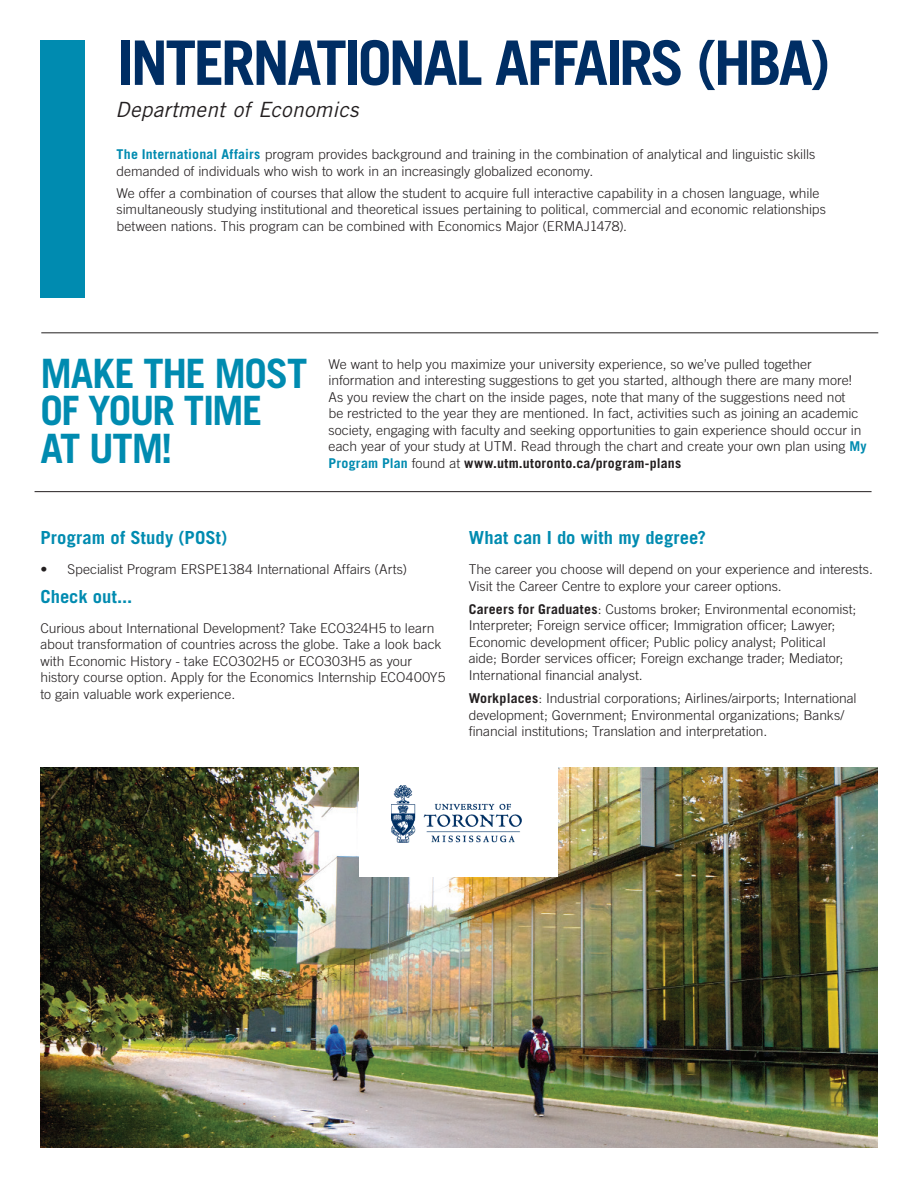
<style>
.page{position:relative;width:918px;height:1188px;background:#fff}
.page>*{position:absolute;margin:0;border:0;box-sizing:border-box;transform-origin:0 0}
.t1{font:700 61.5px "Trade Gothic LT Std";letter-spacing:-.05em;color:#002e64}
.t2{font:700 40.5px/37.5px "Trade Gothic LT Std";letter-spacing:-.035em;color:#008bb0}
.t3{font:italic 21px "Trade Gothic LT Std";letter-spacing:.015em;color:#231f20}
.t4{font:700 18px "Trade Gothic LT Std";letter-spacing:.005em;color:#008bb0}
.t5{font:300 13.5px/16.5px "Trade Gothic LT Std";color:#231f20}
.s1{font-weight:700;color:#008bb0}
.s2{font-weight:700}
</style>
<div class="page">
<img style="left:40px;top:768px;width:838px;height:380px">
<div style="left:40px;top:40px;width:45px;height:258px;background:#008bb0"></div>
<hr style="left:41px;top:333px;width:837px;height:1px;background:#231f20">
<hr style="left:35px;top:491px;width:837px;height:1px;background:#231f20">
<div style="left:360px;top:758px;width:198px;height:119px;background:#fff"></div>
<img style="left:391px;top:785px;width:130px;height:58px">
<h1 class="t1" style="left:117px;top:25px;width:714px">INTERNATIONAL AFFAIRS (HBA)</h1>
<h3 class="t3" style="left:115px;top:97px;width:245px">Department of Economics</h3>
<p class="t5" style="left:117px;top:146px;width:700px"><span class="s1">The International Affairs</span> program provides background and training in the combination of analytical and linguistic skills demanded of individuals who wish to work in an increasingly globalized economy.</p>
<p class="t5" style="left:117px;top:184px;width:711px">We offer a combination of courses that allow the student to acquire full interactive capability in a chosen language, while simultaneously studying institutional and theoretical issues pertaining to political, commercial and economic relationships between nations. This program can be combined with Economics Major (ERMAJ1478).</p>
<h2 class="t2" style="left:40px;top:354px;width:268px">MAKE THE MOST<br>OF YOUR TIME<br>AT UTM!</h2>
<p class="t5" style="left:328px;top:356px;width:540px">We want to help you maximize your university experience, so we’ve pulled together information and interesting suggestions to get you started, although there are many more!<br>As you review the chart on the inside pages, note that many of the suggestions need not<br>be restricted to the year they are mentioned. In fact, activities such as joining an academic society, engaging with faculty and seeking opportunities to gain experience should occur in each year of your study at UTM. Read through the chart and create your own plan using <span class="s1">My Program Plan</span> found at <span class="s2">www.utm.utoronto.ca/program-plans</span></p>
<h3 class="t4" style="left:40px;top:527px;width:188px">Program of Study (POSt)</h3>
<p class="t5" style="left:40px;top:561px;width:368px">• Specialist Program ERSPE1384 International Affairs (Arts)</p>
<h3 class="t4" style="left:40px;top:585px;width:93px">Check out...</h3>
<p class="t5" style="left:40px;top:620px;width:406px">Curious about International Development? Take ECO324H5 to learn about transformation of countries across the globe. Take a look back with Economic History - take ECO302H5 or ECO303H5 as your history course option. Apply for the Economics Internship ECO400Y5 to gain valuable work experience.</p>
<h3 class="t4" style="left:469px;top:527px;width:239px">What can I do with my degree?</h3>
<p class="t5" style="left:469px;top:561px;width:406px">The career you choose will depend on your experience and interests.<br>Visit the Career Centre to explore your career options.</p>
<p class="t5" style="left:469px;top:601px;width:389px"><span class="s2">Careers for Graduates</span>: Customs broker; Environmental economist; Interpreter; Foreign service officer; Immigration officer; Lawyer; Economic development officer; Public policy analyst; Political aide; Border services officer; Foreign exchange trader; Mediator; International financial analyst.</p>
<p class="t5" style="left:469px;top:690px;width:389px"><span class="s2">Workplaces</span>: Industrial corporations; Airlines/airports; International development; Government; Environmental organizations; Banks/ financial institutions; Translation and interpretation.</p>
</div>
